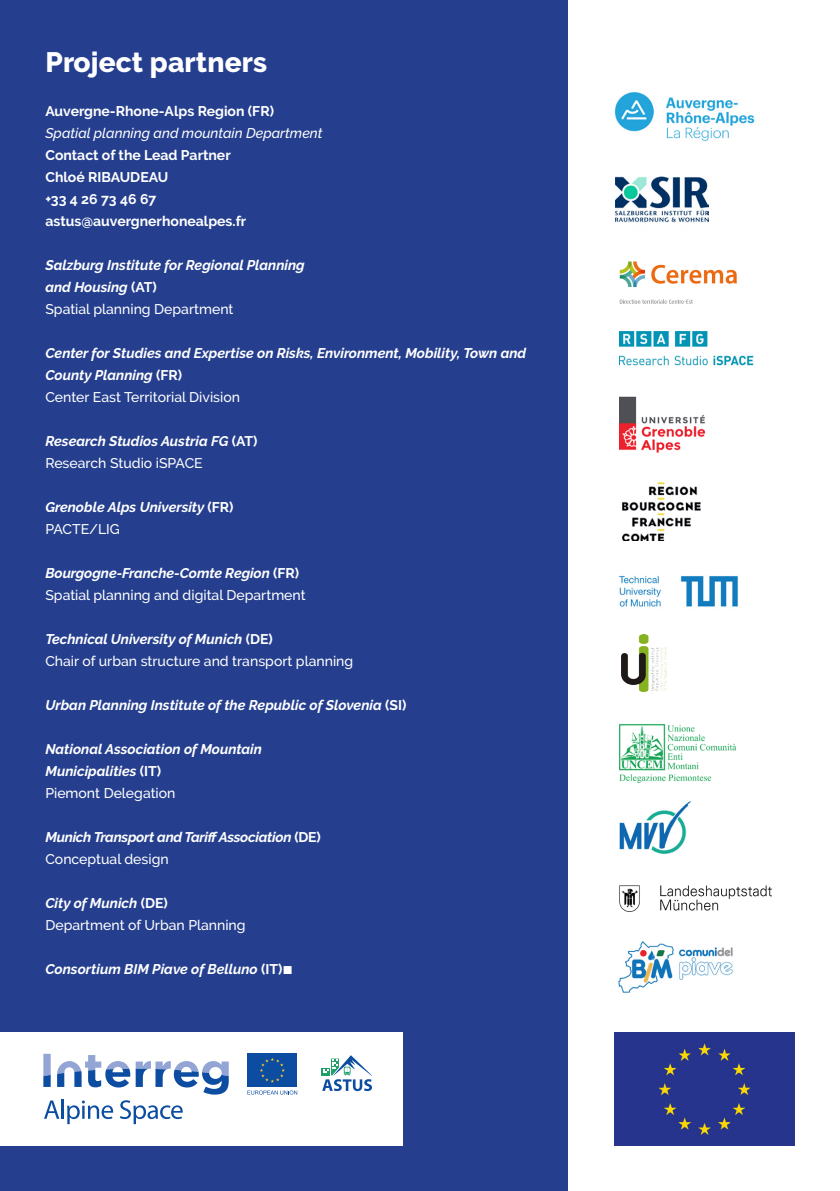
<style>
.page{position:relative;width:840px;height:1191px;background:#fff}
.page>*{position:absolute;margin:0;border:0;box-sizing:border-box;transform-origin:0 0}
.t1{font:800 28px "Raleway";letter-spacing:.005em;color:#fff}
.t2{font:italic 700 14px/22px "Raleway";color:#fff}
.t3{font:500 14px "Raleway";color:#fff}
.t4{font:700 14px "Raleway";color:#fff}
.t5{font:italic 700 14px "Raleway";letter-spacing:-.02em;color:#fff}
.t6{font:italic 500 14px "Raleway";color:#fff}
.s1{font-style:normal}
.s2{font-family:"Literata";font-weight:400;font-style:normal}
</style>
<div class="page">
<div style="left:0;top:0;width:567px;height:1191px;background:#253f8e"></div>
<img style="left:619px;top:331px;width:135px;height:35px">
<img style="left:619px;top:261px;width:118px;height:43px">
<img style="left:619px;top:885px;width:152px;height:27px">
<img style="left:619px;top:396px;width:85px;height:57px">
<img style="left:619px;top:801px;width:72px;height:53px">
<img style="left:622px;top:482px;width:79px;height:59px">
<img style="left:615px;top:176px;width:93px;height:47px">
<img style="left:619px;top:575px;width:119px;height:32px">
<img style="left:619px;top:724px;width:118px;height:59px">
<img style="left:621px;top:635px;width:45px;height:56px">
<img style="left:614px;top:92px;width:141px;height:49px">
<img style="left:618px;top:941px;width:115px;height:51px">
<div style="left:614px;top:1032px;width:180px;height:113px;background:#26348d"></div>
<div style="left:0;top:1032px;width:403px;height:113px;background:#fff"></div>
<svg style="left:43px;top:1053px;width:8px;height:34px"></svg>
<svg style="left:136px;top:1061px;width:92px;height:33px"></svg>
<svg style="left:57px;top:1055px;width:73px;height:32px"></svg>
<div style="left:247px;top:1053px;width:50px;height:34px;background:#0d4da1"></div>
<svg style="left:260px;top:1058px;width:25px;height:24px"></svg>
<svg style="left:247px;top:1090px;width:50px;height:4px"></svg>
<svg style="left:44px;top:1100px;width:15px;height:18px"></svg>
<hr style="left:61px;top:1099px;width:3px;height:19px;background:#0d4da1">
<svg style="left:67px;top:1100px;width:46px;height:24px"></svg>
<svg style="left:120px;top:1100px;width:63px;height:24px"></svg>
<svg style="left:322px;top:1055px;width:50px;height:36px"></svg>
<p class="t1" style="left:45px;top:46px;width:223px">Project partners</p>
<p class="t4" style="left:45px;top:103px;width:230px">Auvergne-Rhone-Alps Region (FR)</p>
<p class="t6" style="left:45px;top:125px;width:278px">Spatial planning and mountain Department</p>
<p class="t4" style="left:45px;top:147px;width:187px">Contact of the Lead Partner</p>
<p class="t4" style="left:45px;top:169px;width:124px">Chloé RIBAUDEAU</p>
<p class="t4" style="left:45px;top:191px;width:112px">+33 4 26 73 46 67</p>
<p class="t4" style="left:45px;top:213px;width:202px">astus@auvergnerhonealpes.fr</p>
<p class="t2" style="left:45px;top:254px;width:261px">Salzburg Institute for Regional Planning</p>
<p class="t2" style="left:45px;top:276px;width:113px">and Housing <span class="s1">(AT)</span></p>
<p class="t3" style="left:45px;top:301px;width:189px">Spatial planning Department</p>
<p class="t2" style="left:45px;top:342px;width:482px">Center for Studies and Expertise on Risks, Environment, Mobility, Town and<br>County Planning <span class="s1">(FR)</span></p>
<p class="t3" style="left:45px;top:389px;width:196px">Center East Territorial Division</p>
<p class="t2" style="left:45px;top:430px;width:213px">Research Studios Austria FG <span class="s1">(AT)</span></p>
<p class="t3" style="left:45px;top:455px;width:159px">Research Studio iSPACE</p>
<p class="t2" style="left:45px;top:496px;width:189px">Grenoble Alps University <span class="s1">(FR)</span></p>
<p class="t3" style="left:45px;top:521px;width:76px">PACTE/LIG</p>
<p class="t2" style="left:45px;top:562px;width:255px">Bourgogne-Franche-Comte Region <span class="s1">(FR)</span></p>
<p class="t3" style="left:45px;top:587px;width:262px">Spatial planning and digital Department</p>
<p class="t2" style="left:45px;top:628px;width:229px">Technical University of Munich <span class="s1">(DE)</span></p>
<p class="t3" style="left:45px;top:653px;width:309px">Chair of urban structure and transport planning</p>
<p class="t2" style="left:45px;top:694px;width:362px">Urban Planning Institute of the Republic of Slovenia <span class="s1">(SI)</span></p>
<p class="t2" style="left:45px;top:738px;width:218px">National Association of Mountain</p>
<p class="t2" style="left:45px;top:760px;width:117px">Municipalities <span class="s1">(IT)</span></p>
<p class="t3" style="left:45px;top:785px;width:132px">Piemont Delegation</p>
<p class="t5" style="left:45px;top:829px;width:276px">Munich Transport and Tariff Association <span class="s1">(DE)</span></p>
<p class="t3" style="left:45px;top:851px;width:125px">Conceptual design</p>
<p class="t2" style="left:45px;top:892px;width:124px">City of Munich <span class="s1">(DE)</span></p>
<p class="t3" style="left:45px;top:917px;width:201px">Department of Urban Planning</p>
<p class="t2" style="left:45px;top:958px;width:249px">Consortium BIM Piave of Belluno <span class="s1">(IT)</span><span class="s2">■</span></p>
</div>
